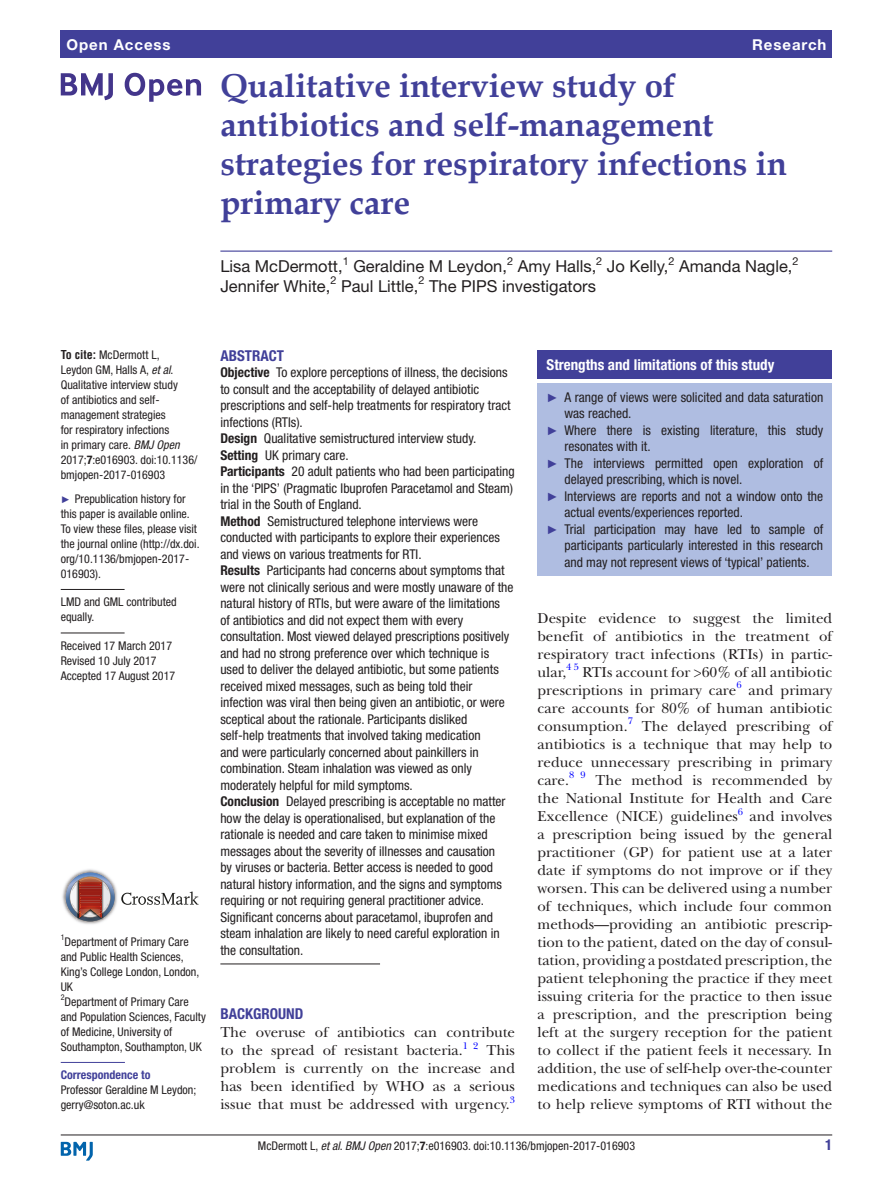
<style>
.page{position:relative;width:893px;height:1191px;background:#fff}
.page>*{position:absolute;margin:0;border:0;box-sizing:border-box;transform-origin:0 0}
.t1{font:700 33px/39px "Book Antiqua";color:#414099}
.t2{font:16.5px "Helvetica Neue LT Std";color:#231f20}
.t3{font:15px/18px "New Baskerville";color:#231f20;text-align:justify}
.t4{font:700 condensed 15px "Helvetica Neue LT Std";color:#fff}
.t5{font:700 condensed 15px "Helvetica Neue LT Std";color:#414099}
.t6{font:700 15px "Helvetica Neue LT Std";letter-spacing:.065em;color:#fff}
.t7{font:condensed 13.5px/16.5px "Helvetica Neue LT Std";color:#231f20}
.t8{font:condensed 12px/15px "Helvetica Neue LT Std";color:#231f20}
.t9{font:700 condensed 12px "Helvetica Neue LT Std";color:#414099}
.t10{font:10.95px "Helvetica Neue LT Std";color:#231f20}
.t11{font:9.9px "New Baskerville";color:#00f}
.t12{font:condensed 7.95px "Helvetica Neue LT Std";color:#231f20}
.s1{font-family:"Helvetica LT Std";font-weight:700}
.s2{font-style:italic}
.s3{font-weight:700}
.s4{font-family:"Arial";font-stretch:normal;font-size:9.75px;color:#414099}
.s5{font-family:"Arial";font-stretch:normal;font-size:12px;color:#414099}
</style>
<div class="page">
<hr style="left:61px;top:1134px;width:771px;height:1px;background:#231f20">
<svg style="left:61px;top:1141px;width:32px;height:19px"></svg>
<div style="left:61px;top:31px;width:771px;height:27px;background:#414099"></div>
<hr style="left:220px;top:963px;width:160px;height:1px;background:#231f20">
<hr style="left:220px;top:250px;width:612px;height:2px;background:#414099">
<hr style="left:61px;top:589px;width:64px;height:1px;background:#231f20">
<hr style="left:61px;top:632px;width:64px;height:1px;background:#231f20">
<hr style="left:61px;top:1062px;width:64px;height:1px;background:#414099">
<svg style="left:61px;top:73px;width:52px;height:27px"></svg>
<svg style="left:125px;top:73px;width:76px;height:29px"></svg>
<img style="left:62px;top:869px;width:55px;height:55px">
<svg style="left:66px;top:872px;width:49px;height:49px;background:#a78588"></svg>
<svg style="left:121px;top:891px;width:78px;height:13px"></svg>
<div style="left:538px;top:350px;width:294px;height:29px;background:#414099"></div>
<div style="left:538px;top:383px;width:294px;height:192px;background:#afbde1"></div>
<p class="t6" style="left:66px;top:35px;width:106px">Open Access</p>
<p class="t6" style="left:752px;top:35px;width:76px">Research</p>
<h1 class="t1" style="left:220px;top:66px;width:568px">Qualitative interview study of antibiotics and self-management strategies for respiratory infections in primary care</h1>
<p class="t2" style="left:220px;top:257px;width:124px">Lisa McDermott,</p>
<p class="t10" style="left:343px;top:254px;width:8px">1</p>
<p class="t2" style="left:353px;top:257px;width:155px">Geraldine M Leydon,</p>
<p class="t10" style="left:507px;top:254px;width:8px">2</p>
<p class="t2" style="left:518px;top:257px;width:80px">Amy Halls,</p>
<p class="t10" style="left:596px;top:254px;width:8px">2</p>
<p class="t2" style="left:607px;top:257px;width:63px">Jo Kelly,</p>
<p class="t10" style="left:668px;top:254px;width:8px">2</p>
<p class="t2" style="left:679px;top:257px;width:115px">Amanda Nagle,</p>
<p class="t10" style="left:792px;top:254px;width:8px">2</p>
<p class="t2" style="left:220px;top:276px;width:112px">Jennifer White,</p>
<p class="t10" style="left:330px;top:274px;width:8px">2</p>
<p class="t2" style="left:341px;top:276px;width:79px">Paul Little,</p>
<p class="t10" style="left:418px;top:274px;width:8px">2</p>
<p class="t2" style="left:429px;top:276px;width:168px">The PIPS investigators</p>
<p class="t8" style="left:61px;top:347px;width:138px"><span class="s1">To cite:</span> McDermott L,<br>Leydon GM, Halls A, <span class="s2">et al</span>.<br>Qualitative interview study<br>of antibiotics and self&shy;management strategies<br>for respiratory infections<br>in primary care. <span class="s2">BMJ Open<br></span>2017;<span class="s3">7</span>:e016903. doi:10.1136/ bmjopen-2017-016903</p>
<p class="t8" style="left:61px;top:491px;width:140px"><span class="s4">►</span> Prepublication history for this paper is available online.<br>To view these files, please visit the journal online (http://dx.doi. org/10.1136/bmjopen-2017-<br>016903).</p>
<p class="t8" style="left:61px;top:594px;width:117px">LMD and GML contributed equally.</p>
<p class="t8" style="left:61px;top:638px;width:116px">Received 17 March 2017<br>Revised 10 July 2017<br>Accepted 17 August 2017</p>
<p class="t12" style="left:61px;top:933px;width:5px">1</p>
<p class="t8" style="left:61px;top:934px;width:147px;text-indent:4px">Department of Primary Care and Public Health Sciences,<br>King’s College London, London,<br>UK<br><sup>2</sup>Department of Primary Care and Population Sciences, Faculty of Medicine, University of<br>Southampton, Southampton, UK</p>
<p class="t9" style="left:61px;top:1067px;width:91px">Correspondence to</p>
<p class="t8" style="left:61px;top:1082px;width:137px">Professor Geraldine M Leydon; gerry@soton.ac.uk</p>
<p class="t5" style="left:220px;top:346px;width:65px">Abstract</p>
<p class="t7" style="left:220px;top:364px;width:296px"><span class="s3">Objective</span> To explore perceptions of illness, the decisions to consult and the acceptability of delayed antibiotic prescriptions and self-help treatments for respiratory tract infections (RTIs).<br><span class="s3">Design</span> Qualitative semistructured interview study.<br><span class="s3">Setting</span> UK primary care.<br><span class="s3">Participants</span> 20 adult patients who had been participating in the ‘PIPS’ (Pragmatic Ibuprofen Paracetamol and Steam) trial in the South of England.<br><span class="s3">Method</span> Semistructured telephone interviews were conducted with participants to explore their experiences and views on various treatments for RTI.<br><span class="s3">Results</span> Participants had concerns about symptoms that were not clinically serious and were mostly unaware of the natural history of RTIs, but were aware of the limitations<br>of antibiotics and did not expect them with every consultation. Most viewed delayed prescriptions positively and had no strong preference over which technique is used to deliver the delayed antibiotic, but some patients received mixed messages, such as being told their infection was viral then being given an antibiotic, or were sceptical about the rationale. Participants disliked<br>self-help treatments that involved taking medication<br>and were particularly concerned about painkillers in combination. Steam inhalation was viewed as only moderately helpful for mild symptoms.<br><span class="s3">Conclusion</span> Delayed prescribing is acceptable no matter how the delay is operationalised, but explanation of the rationale is needed and care taken to minimise mixed messages about the severity of illnesses and causation<br>by viruses or bacteria. Better access is needed to good natural history information, and the signs and symptoms requiring or not requiring general practitioner advice.<br>Significant concerns about paracetamol, ibuprofen and steam inhalation are likely to need careful exploration in the consultation.</p>
<p class="t5" style="left:220px;top:1005px;width:83px">Background</p>
<p class="t3" style="left:220px;top:1023px;width:296px">The overuse of antibiotics can contribute to the spread of resistant bacteria.</p>
<p class="t11" style="left:463px;top:1039px;width:17px">1 2</p>
<p class="t3" style="left:220px;top:1041px;width:296px;text-indent:266px">This problem is currently on the increase and has been identified by WHO as a serious issue that must be addressed with urgency.<sup>3</sup></p>
<p class="t4" style="left:547px;top:355px;width:229px">Strengths and limitations of this study</p>
<p class="t7" style="left:547px;top:388px;width:278px"><span class="s5">►</span> A range of views were solicited and data saturation</p>
<p class="t7" style="left:565px;top:405px;width:68px">was reached.</p>
<p class="t7" style="left:547px;top:421px;width:278px"><span class="s5">►</span> Where there is existing literature, this study</p>
<p class="t7" style="left:565px;top:438px;width:88px">resonates with it.</p>
<p class="t7" style="left:547px;top:454px;width:278px"><span class="s5">►</span> The interviews permitted open exploration of</p>
<p class="t7" style="left:565px;top:471px;width:179px">delayed prescribing, which is novel.</p>
<p class="t7" style="left:547px;top:487px;width:278px"><span class="s5">►</span> Interviews are reports and not a window onto the</p>
<p class="t7" style="left:565px;top:504px;width:180px">actual events/experiences reported.</p>
<p class="t7" style="left:547px;top:520px;width:278px"><span class="s5">►</span> Trial participation may have led to sample of</p>
<p class="t7" style="left:565px;top:537px;width:260px">participants particularly interested in this research</p>
<p class="t7" style="left:565px;top:553px;width:247px">and may not represent views of ‘typical’ patients.</p>
<p class="t3" style="left:538px;top:609px;width:296px">Despite evidence to suggest the limited benefit of antibiotics in the treatment of respiratory tract infections (RTIs) in partic&shy;ular,<sup>4</sup> <sup>5</sup> RTIs account for &gt;60% of all antibiotic prescriptions in primary care</p>
<p class="t11" style="left:736px;top:679px;width:7px">6</p>
<p class="t3" style="left:538px;top:681px;width:296px;text-indent:211px">and primary care accounts for 80% of human antibiotic consumption.</p>
<p class="t11" style="left:628px;top:715px;width:7px">7</p>
<p class="t3" style="left:538px;top:717px;width:296px;text-indent:104px">The delayed prescribing of antibiotics is a technique that may help to reduce unnecessary prescribing in primary care.</p>
<p class="t11" style="left:569px;top:769px;width:18px">8 9</p>
<p class="t3" style="left:538px;top:771px;width:296px;text-indent:58px">The method is recommended by the National Institute for Health and Care Excellence (NICE) guidelines</p>
<p class="t11" style="left:738px;top:805px;width:7px">6</p>
<p class="t3" style="left:538px;top:807px;width:296px;text-indent:212px">and involves a prescription being issued by the general practitioner (GP) for patient use at a later date if symptoms do not improve or if they worsen. This can be delivered using a number of techniques, which include four common methods—providing an antibiotic prescrip&shy;tion to the patient, dated on the day of consul&shy;tation, providing a postdated prescription, the patient telephoning the practice if they meet issuing criteria for the practice to then issue a prescription, and the prescription being left at the surgery reception for the patient to collect if the patient feels it necessary. In addition, the use of self-help over-the-counter medications and techniques can also be used to help relieve symptoms of RTI without the</p>
<p class="t8" style="left:258px;top:1137px;width:379px">McDermott L, <span class="s2">et al</span>. <span class="s2">BMJ Open</span> 2017;<span class="s3">7</span>:e016903. doi:10.1136/bmjopen-2017-016903</p>
<p class="t5" style="left:825px;top:1135px;width:9px">1</p>
</div>
